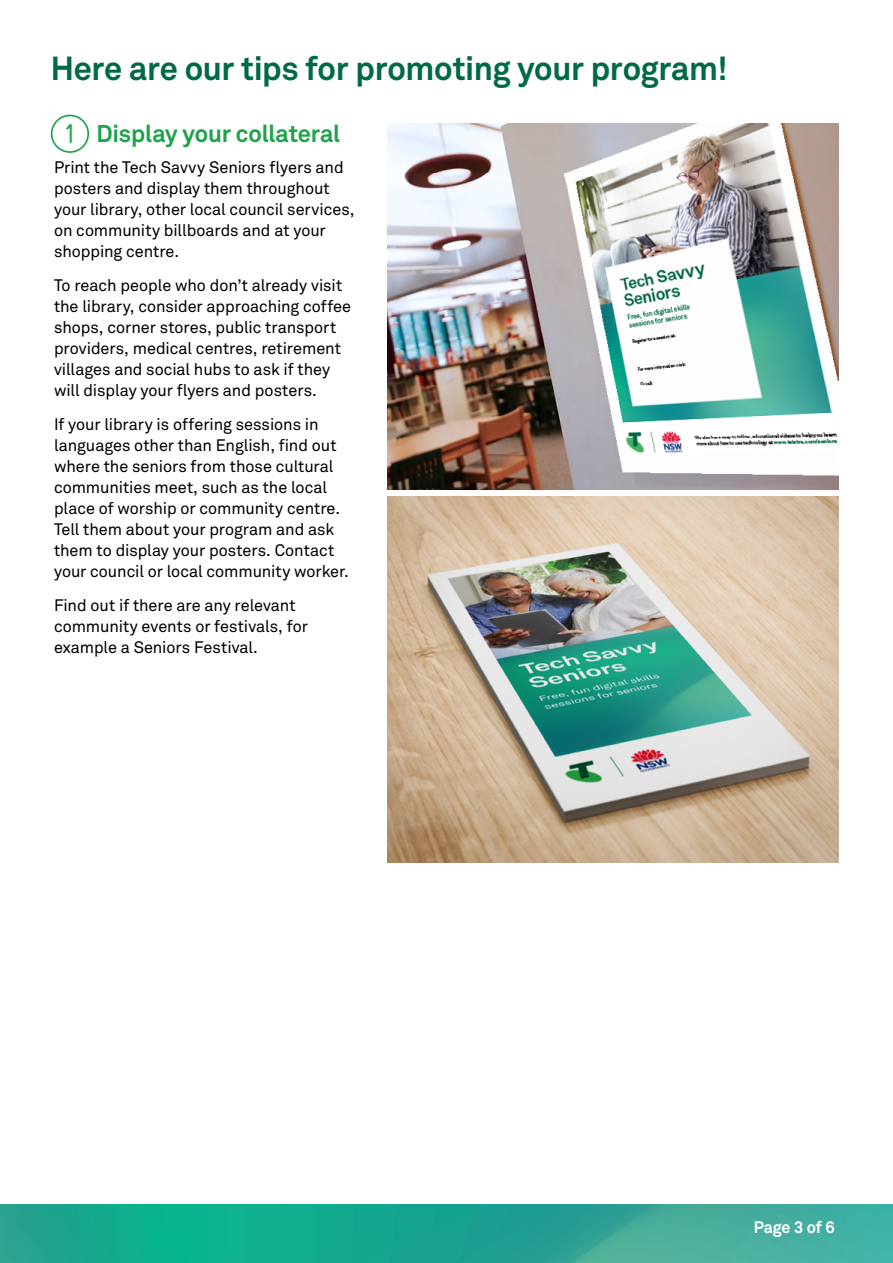
<style>
.page{position:relative;width:893px;height:1263px;background:#fff}
.page>*{position:absolute;margin:0;border:0;box-sizing:border-box;transform-origin:0 0}
.t1{font:700 33px "Telstra Akkurat";letter-spacing:-.01em;color:#006a44}
.t2{font:27px "Gravur Cond Pro Reg R Cone";color:#1ea34a}
.t3{font:700 24px "Telstra Akkurat";letter-spacing:-.005em;color:#1ea34a}
.t4{font:16.5px/21px "Telstra Akkurat";color:#000}
.t5{font:700 16.5px "Telstra Akkurat";letter-spacing:-.01em;color:#fff}
</style>
<div class="page">
<svg style="left:0;top:1204px;width:893px;height:59px;background:#26a994"></svg>
<img style="left:388px;top:123px;width:451px;height:366px">
<img style="left:387px;top:497px;width:451px;height:366px">
<svg style="left:51px;top:115px;width:38px;height:38px"></svg>
<h2 class="t1" style="left:51px;top:48px;width:678px">Here are our tips for promoting your program!</h2>
<h3 class="t3" style="left:97px;top:119px;width:245px">Display your collateral</h3>
<p class="t4" style="left:54px;top:157px;width:302px">Print the Tech Savvy Seniors flyers and posters and display them throughout your library, other local council services, on community billboards and at your shopping centre.</p>
<p class="t4" style="left:54px;top:275px;width:299px">To reach people who don’t already visit the library, consider approaching coffee shops, corner stores, public transport providers, medical centres, retirement villages and social hubs to ask if they will display your flyers and posters.</p>
<p class="t4" style="left:54px;top:414px;width:296px">If your library is offering sessions in languages other than English, find out where the seniors from those cultural communities meet, such as the local place of worship or community centre.<br>Tell them about your program and ask them to display your posters. Contact your council or local community worker.</p>
<p class="t4" style="left:54px;top:595px;width:255px">Find out if there are any relevant community events or festivals, for example a Seniors Festival.</p>
<h3 class="t2" style="left:65px;top:114px;width:11px">1</h3>
<p class="t5" style="left:754px;top:1217px;width:82px">Page 3 of 6</p>
</div>
